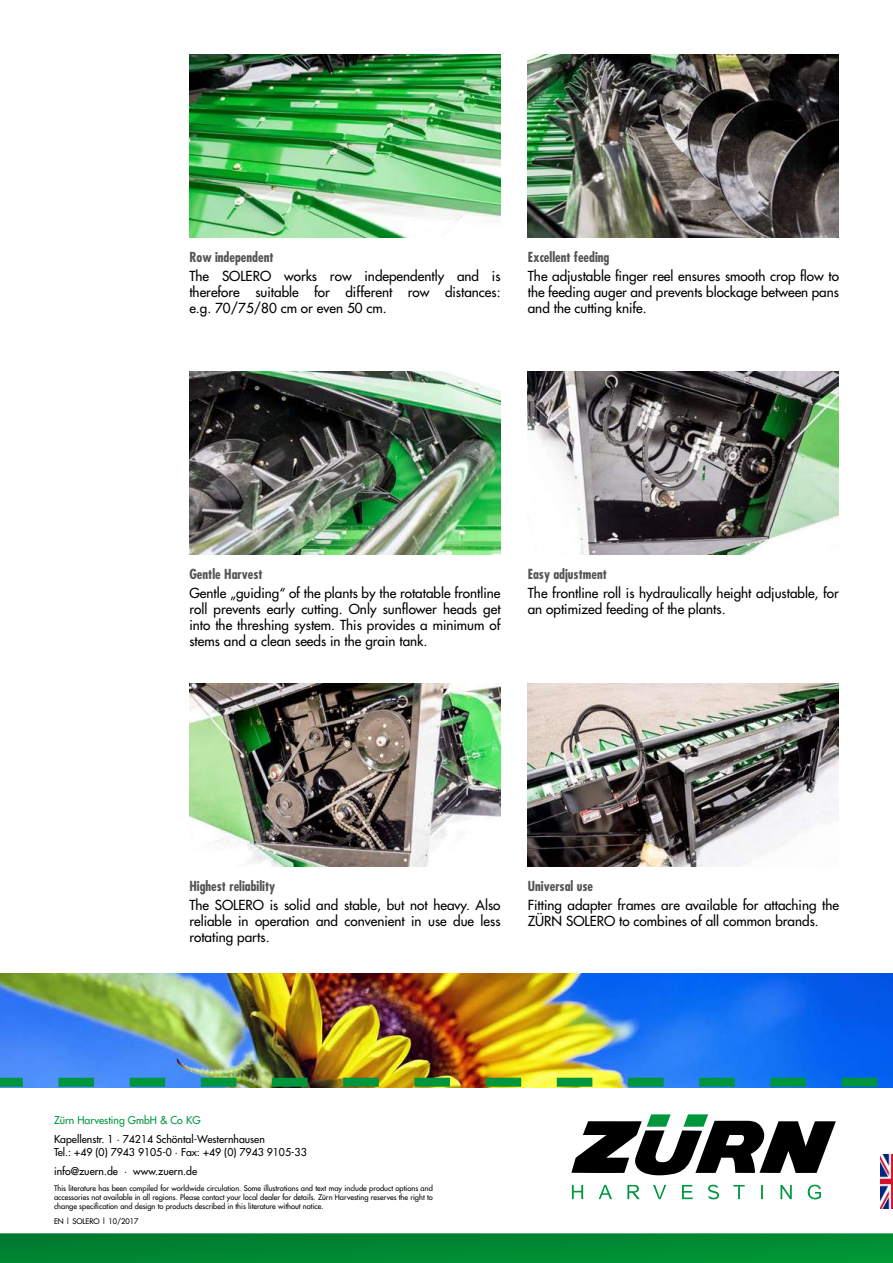
<style>
.page{position:relative;width:893px;height:1263px;background:#fff}
.page>*{position:absolute;margin:0;border:0;box-sizing:border-box;transform-origin:0 0}
.t1{font:13.5px/16.2px "Futura";color:#000;text-align:justify}
.t2{font:700 condensed 13.5px "Futura";color:#565655}
.t3{font:10.5px/12.6px "Futura";color:#000}
.t4{font:10.5px "Futura";color:#00963e}
.t5{font:7.5px/9px "Futura";color:#000;text-align:justify}
</style>
<div class="page">
<svg style="left:571px;top:1114px;width:265px;height:61px"></svg>
<svg style="left:627px;top:1185px;width:13px;height:14px"></svg>
<svg style="left:780px;top:1185px;width:12px;height:14px"></svg>
<svg style="left:807px;top:1184px;width:14px;height:15px"></svg>
<svg style="left:682px;top:1185px;width:11px;height:14px"></svg>
<svg style="left:572px;top:1185px;width:11px;height:14px"></svg>
<svg style="left:708px;top:1184px;width:11px;height:15px"></svg>
<svg style="left:599px;top:1185px;width:13px;height:14px"></svg>
<svg style="left:653px;top:1185px;width:13px;height:14px"></svg>
<svg style="left:733px;top:1185px;width:12px;height:14px"></svg>
<svg style="left:761px;top:1185px;width:2px;height:14px"></svg>
<svg style="left:0;top:1233px;width:893px;height:30px;background:#028934"></svg>
<img style="left:880px;top:1155px;width:13px;height:54px">
<img style="left:189px;top:54px;width:312px;height:183px">
<img style="left:189px;top:683px;width:312px;height:184px">
<img style="left:528px;top:54px;width:311px;height:183px">
<img style="left:189px;top:371px;width:312px;height:184px">
<img style="left:528px;top:683px;width:311px;height:184px">
<img style="left:528px;top:371px;width:311px;height:184px">
<img style="left:0;top:973px;width:893px;height:104px">
<img style="left:0;top:1077px;width:893px;height:10px">
<p class="t2" style="left:189px;top:248px;width:86px">Row independent</p>
<p class="t1" style="left:189px;top:267px;width:313px">The SOLERO works row independently and is therefore suitable for different row distances: e.g. 70/75/80 cm or even 50 cm.</p>
<p class="t2" style="left:528px;top:248px;width:83px">Excellent feeding</p>
<p class="t1" style="left:528px;top:267px;width:313px">The adjustable finger reel ensures smooth crop flow to the feeding auger and prevents blockage between pans and the cutting knife.</p>
<p class="t2" style="left:189px;top:565px;width:75px">Gentle Harvest</p>
<p class="t1" style="left:189px;top:585px;width:313px">Gentle „guiding“ of the plants by the rotatable frontline roll prevents early cutting. Only sunflower heads get into the threshing system. This provides a minimum of stems and a clean seeds in the grain tank.</p>
<p class="t2" style="left:528px;top:565px;width:81px">Easy adjustment</p>
<p class="t1" style="left:528px;top:585px;width:313px">The frontline roll is hydraulically height adjustable, for an optimized feeding of the plants.</p>
<p class="t2" style="left:189px;top:877px;width:87px">Highest reliability</p>
<p class="t1" style="left:189px;top:897px;width:313px">The SOLERO is solid and stable, but not heavy. Also reliable in operation and convenient in use due less rotating parts.</p>
<p class="t2" style="left:528px;top:877px;width:67px">Universal use</p>
<p class="t1" style="left:528px;top:897px;width:313px">Fitting adapter frames are available for attaching the<br>ZÜRN SOLERO to combines of all common brands.</p>
<p class="t4" style="left:54px;top:1113px;width:148px">Zürn Harvesting GmbH &amp; Co KG</p>
<p class="t3" style="left:54px;top:1133px;width:254px">Kapellenstr. 1 · 74214 Schöntal-Westernhausen<br>Tel.: +49 (0) 7943 9105-0 · Fax: +49 (0) 7943 9105-33</p>
<p class="t3" style="left:54px;top:1165px;width:145px">info@zuern.de · www.zuern.de</p>
<p class="t5" style="left:54px;top:1184px;width:380px">This literature has been compiled for worldwide circulation. Some illustrations and text may include product options and accessories not available in all regions. Please contact your local dealer for details. Zürn Harvesting reserves the right to change specification and design to products described in this literature without notice.</p>
<p class="t5" style="left:54px;top:1217px;width:86px">EN | SOLERO | 10/2017</p>
</div>
